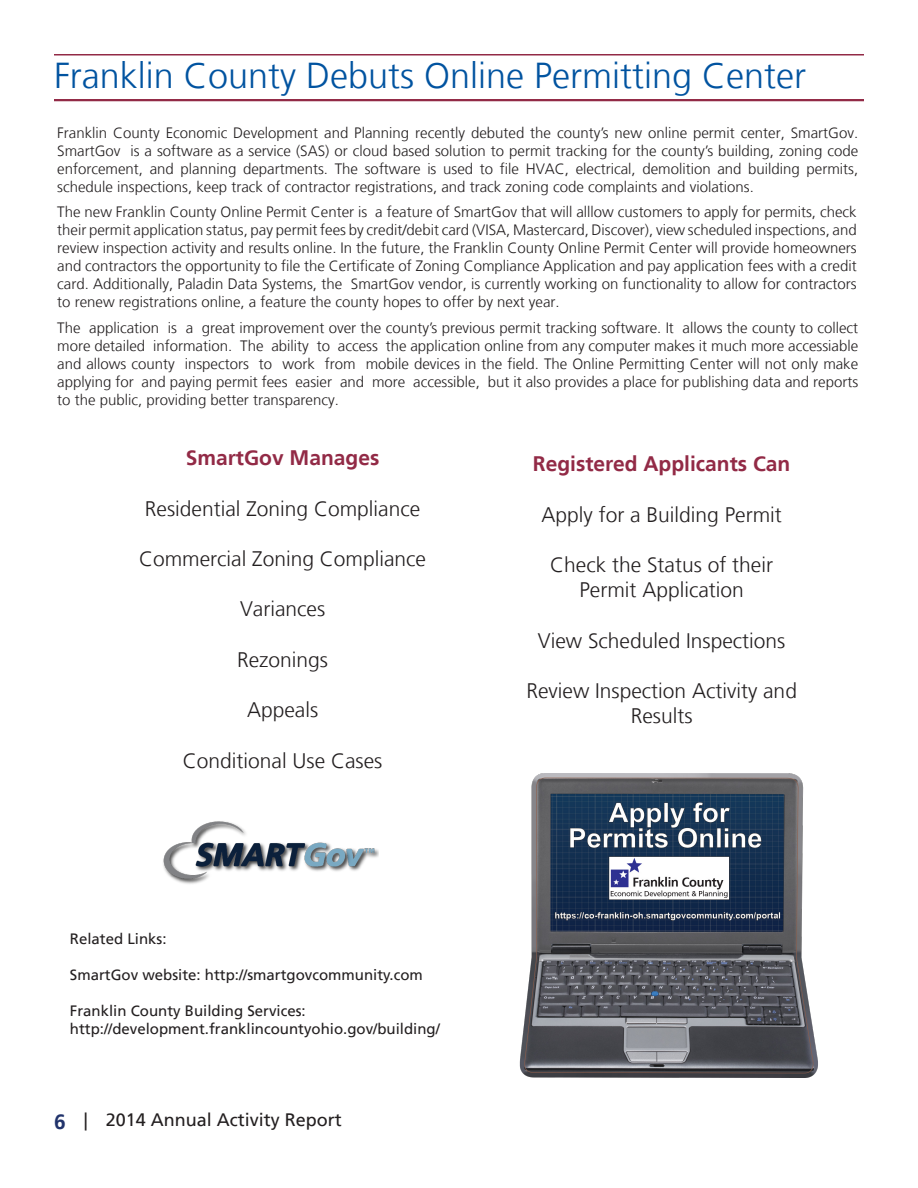
<style>
.page{position:relative;width:918px;height:1188px;background:#fff}
.page>*{position:absolute;margin:0;border:0;box-sizing:border-box;transform-origin:0 0}
.Header_in_Blue_Boxes{font:300 36px "Frutiger";color:#0153a0}
.Header_in_Blue_Boxes-2{font:300 21px/25.2px "Frutiger";color:#231f20;text-align:center}
.Header_in_Blue_Boxes-3{font:700 21px "Frutiger";color:#922a46}
.t1{font:18px "Frutiger";color:#231f20}
.Body10{font:300 15px/18px "Frutiger";color:#231f20;text-align:justify}
.Header_in_Blue_Boxes-4{font:15px "Frutiger";color:#231f20}
.s1{font-weight:700;font-size:21px;color:#21336b}
</style>
<div class="page">
<hr style="left:54px;top:54px;width:810px;height:2px;background:#922a46">
<hr style="left:54px;top:99px;width:810px;height:2px;background:#922a46">
<img style="left:163px;top:821px;width:215px;height:63px">
<img style="left:519px;top:773px;width:299px;height:305px">
<p class="Header_in_Blue_Boxes" style="left:54px;top:55px;width:754px">Franklin County Debuts Online Permitting Center</p>
<p class="Body10" style="left:57px;top:124px;width:803px">Franklin County Economic Development and Planning recently debuted the county’s new online permit center, SmartGov.<br>SmartGov is a software as a service (SAS) or cloud based solution to permit tracking for the county’s building, zoning code enforcement, and planning departments. The software is used to file HVAC, electrical, demolition and building permits, schedule inspections, keep track of contractor registrations, and track zoning code complaints and violations.</p>
<p class="Body10" style="left:57px;top:203px;width:801px">The new Franklin County Online Permit Center is a feature of SmartGov that will alllow customers to apply for permits, check their permit application status, pay permit fees by credit/debit card (VISA, Mastercard, Discover), view scheduled inspections, and review inspection activity and results online. In the future, the Franklin County Online Permit Center will provide homeowners and contractors the opportunity to file the Certificate of Zoning Compliance Application and pay application fees with a credit card. Additionally, Paladin Data Systems, the SmartGov vendor, is currently working on functionality to allow for contractors to renew registrations online, a feature the county hopes to offer by next year.</p>
<p class="Body10" style="left:57px;top:319px;width:803px">The application is a great improvement over the county’s previous permit tracking software. It allows the county to collect more detailed information. The ability to access the application online from any computer makes it much more accessiable and allows county inspectors to work from mobile devices in the field. The Online Permitting Center will not only make applying for and paying permit fees easier and more accessible, but it also provides a place for publishing data and reports to the public, providing better transparency.</p>
<p class="Header_in_Blue_Boxes-3" style="left:186px;top:446px;width:195px">SmartGov Manages</p>
<p class="Header_in_Blue_Boxes-2" style="left:145px;top:496px;width:277px">Residential Zoning Compliance</p>
<p class="Header_in_Blue_Boxes-2" style="left:139px;top:546px;width:289px">Commercial Zoning Compliance</p>
<p class="Header_in_Blue_Boxes-2" style="left:240px;top:597px;width:87px">Variances</p>
<p class="Header_in_Blue_Boxes-2" style="left:237px;top:647px;width:93px">Rezonings</p>
<p class="Header_in_Blue_Boxes-2" style="left:247px;top:698px;width:73px">Appeals</p>
<p class="Header_in_Blue_Boxes-2" style="left:183px;top:748px;width:201px">Conditional Use Cases</p>
<p class="Header_in_Blue_Boxes-4" style="left:70px;top:930px;width:98px">Related Links:</p>
<p class="Header_in_Blue_Boxes-4" style="left:70px;top:966px;width:355px">SmartGov website: http://smartgovcommunity.com</p>
<p class="Header_in_Blue_Boxes-4" style="left:70px;top:1002px;width:237px">Franklin County Building Services:</p>
<p class="Header_in_Blue_Boxes-4" style="left:70px;top:1020px;width:372px">http://development.franklincountyohio.gov/building/</p>
<p class="t1" style="left:54px;top:1109px;width:289px"><span class="s1">6</span> | 2014 Annual Activity Report</p>
<p class="Header_in_Blue_Boxes-3" style="left:533px;top:452px;width:259px">Registered Applicants Can</p>
<p class="Header_in_Blue_Boxes-2" style="left:541px;top:502px;width:242px">Apply for a Building Permit</p>
<p class="Header_in_Blue_Boxes-2" style="left:550px;top:553px;width:224px">Check the Status of their</p>
<p class="Header_in_Blue_Boxes-2" style="left:579px;top:578px;width:166px">Permit Application</p>
<p class="Header_in_Blue_Boxes-2" style="left:538px;top:628px;width:249px">View Scheduled Inspections</p>
<p class="Header_in_Blue_Boxes-2" style="left:526px;top:679px;width:272px">Review Inspection Activity and<br>Results</p>
</div>
